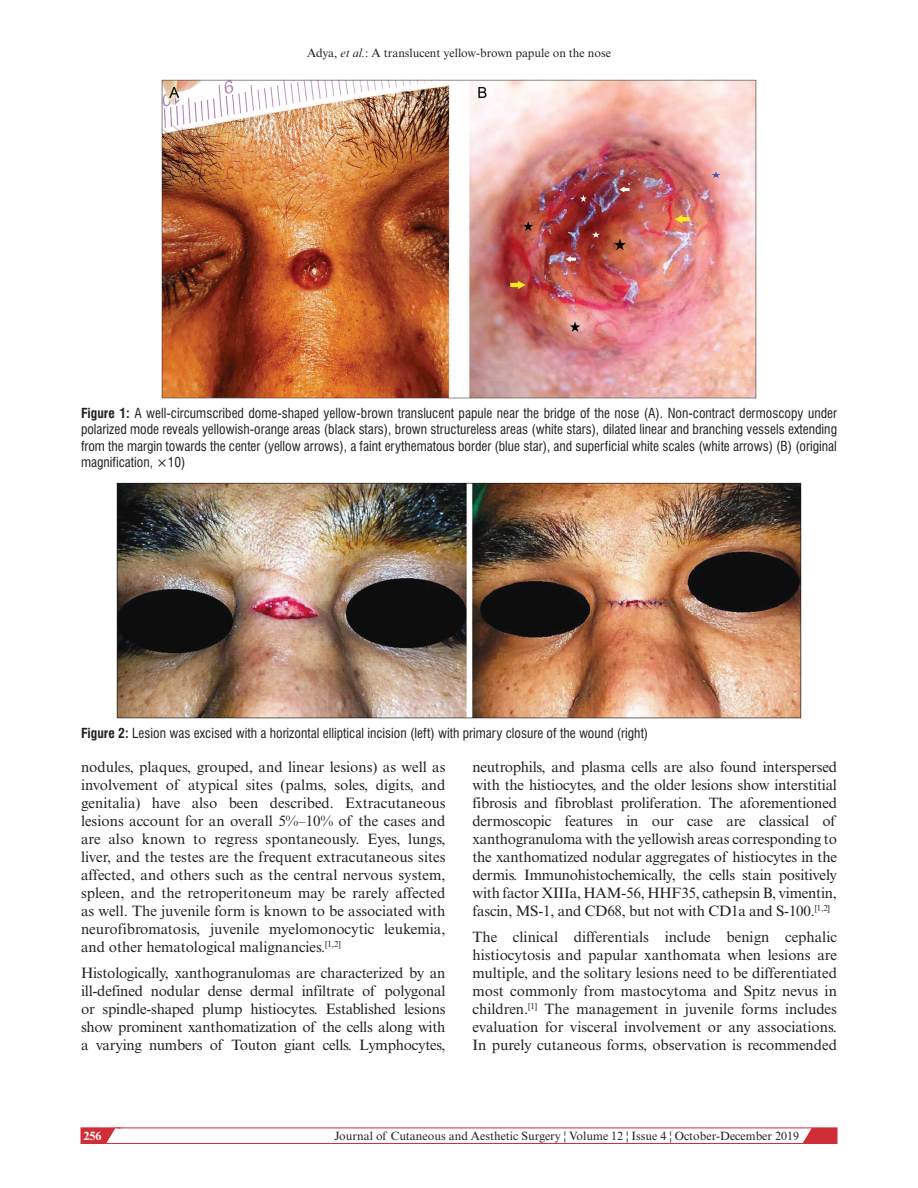
<style>
.page{position:relative;width:918px;height:1188px;background:#fff}
.page>*{position:absolute;margin:0;border:0;box-sizing:border-box;transform-origin:0 0}
.t1{font:15px/18px "Times New Roman MT Std";letter-spacing:-.015em;color:#231f20;text-align:justify}
.t2{font:condensed 13.5px/16.5px "Swiss 721 BT";color:#231f20;text-align:justify}
.t3{font:12px "Times New Roman MT Std";color:#231f20}
.t4{font:700 12px "Times New Roman MT Std";color:#fff}
.s1{font-style:italic}
.s2{font-weight:700}
</style>
<div class="page">
<svg style="left:798px;top:1127px;width:39px;height:15px"></svg>
<div style="left:81px;top:1128px;width:756px;height:16px;border:1px solid #d02e37"></div>
<svg style="left:81px;top:1127px;width:40px;height:17px"></svg>
<img style="left:116px;top:483px;width:686px;height:235px">
<img style="left:161px;top:80px;width:596px;height:318px">
<p class="t3" style="left:307px;top:46px;width:305px">Adya, <span class="s1">et al.</span>: A translucent yellow-brown papule on the nose</p>
<p class="t2" style="left:81px;top:404px;width:758px"><span class="s2">Figure 1:</span> A well-circumscribed dome-shaped yellow-brown translucent papule near the bridge of the nose (A). Non-contract dermoscopy under polarized mode reveals yellowish-orange areas (black stars), brown structureless areas (white stars), dilated linear and branching vessels extending from the margin towards the center (yellow arrows), a faint erythematous border (blue star), and superficial white scales (white arrows) (B) (original magnification, ×10)</p>
<p class="t2" style="left:81px;top:724px;width:569px"><span class="s2">Figure 2:</span> Lesion was excised with a horizontal elliptical incision (left) with primary closure of the wound (right)</p>
<p class="t1" style="left:81px;top:758px;width:366px">nodules, plaques, grouped, and linear lesions) as well as involvement of atypical sites (palms, soles, digits, and genitalia) have also been described. Extracutaneous lesions account for an overall 5%–10% of the cases and are also known to regress spontaneously. Eyes, lungs, liver, and the testes are the frequent extracutaneous sites affected, and others such as the central nervous system, spleen, and the retroperitoneum may be rarely affected as well. The juvenile form is known to be associated with neurofibromatosis, juvenile myelomonocytic leukemia, and other hematological malignancies.<sup>[1,2]</sup></p>
<p class="t1" style="left:81px;top:964px;width:366px">Histologically, xanthogranulomas are characterized by an ill-defined nodular dense dermal infiltrate of polygonal or spindle-shaped plump histiocytes. Established lesions show prominent xanthomatization of the cells along with a varying numbers of Touton giant cells. Lymphocytes,</p>
<p class="t1" style="left:472px;top:758px;width:366px">neutrophils, and plasma cells are also found interspersed with the histiocytes, and the older lesions show interstitial fibrosis and fibroblast proliferation. The aforementioned dermoscopic features in our case are classical of xanthogranuloma with the yellowish areas corresponding to the xanthomatized nodular aggregates of histiocytes in the dermis. Immunohistochemically, the cells stain positively with factor XIIIa, HAM-56, HHF35, cathepsin B, vimentin, fascin, MS-1, and CD68, but not with CD1a and S-100.<sup>[1,2]</sup></p>
<p class="t1" style="left:472px;top:928px;width:366px">The clinical differentials include benign cephalic histiocytosis and papular xanthomata when lesions are multiple, and the solitary lesions need to be differentiated most commonly from mastocytoma and Spitz nevus in children.<sup>[1]</sup> The management in juvenile forms includes evaluation for visceral involvement or any associations.<br>In purely cutaneous forms, observation is recommended</p>
<p class="t4" style="left:83px;top:1128px;width:19px">256</p>
<p class="t3" style="left:335px;top:1129px;width:466px">Journal of Cutaneous and Aesthetic Surgery ¦ Volume 12 ¦ Issue 4 ¦ October-December 2019</p>
</div>
